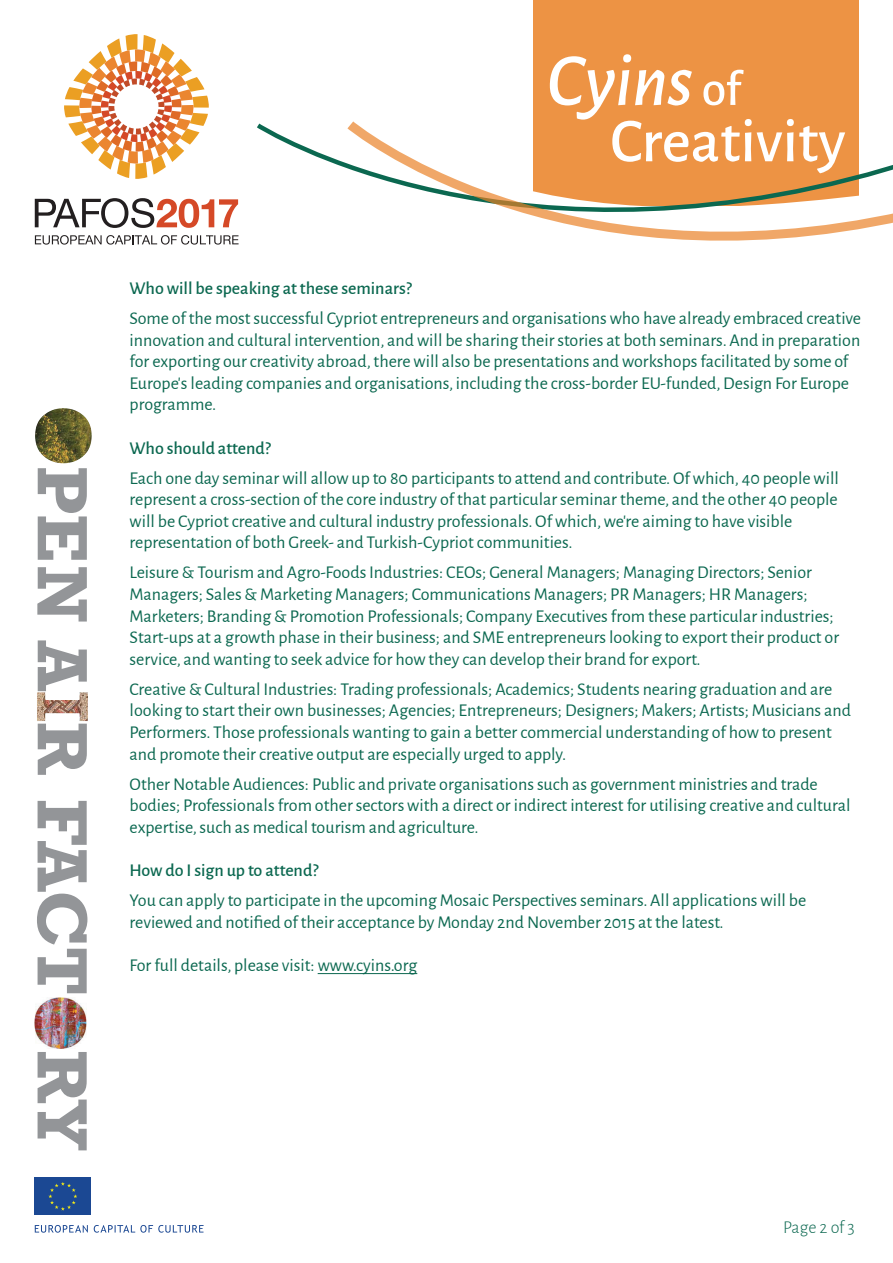
<style>
.page{position:relative;width:893px;height:1263px;background:#fff}
.page>*{position:absolute;margin:0;border:0;box-sizing:border-box;transform-origin:0 0}
.t1{font:italic 500 75.15px "Alegreya Sans";color:#fff}
.t2{font:500 62.55px "Alegreya Sans";color:#fff}
.t3{font:18px/21.6px "Alegreya Sans";color:#0b6850}
.t4{font:500 18px "Alegreya Sans";color:#0b6850}
.t5{font:300 18px "Alegreya Sans";letter-spacing:-.01em;color:#0b6850}
.s1{font-style:normal;font-size:50.1px}
</style>
<div class="page">
<svg style="left:37px;top:801px;width:50px;height:192px"></svg>
<svg style="left:38px;top:1052px;width:49px;height:98px"></svg>
<svg style="left:38px;top:468px;width:49px;height:92px"></svg>
<svg style="left:37px;top:567px;width:50px;height:54px"></svg>
<svg style="left:38px;top:640px;width:49px;height:51px"></svg>
<svg style="left:38px;top:724px;width:49px;height:51px"></svg>
<svg style="left:35px;top:1225px;width:169px;height:8px"></svg>
<div style="left:35px;top:1178px;width:56px;height:37px;background:#1b4893"></div>
<svg style="left:48px;top:1182px;width:29px;height:28px"></svg>
<svg style="left:64px;top:34px;width:145px;height:145px"></svg>
<svg style="left:35px;top:198px;width:203px;height:30px"></svg>
<svg style="left:35px;top:235px;width:204px;height:10px"></svg>
<img style="left:34px;top:997px;width:53px;height:51px">
<img style="left:48px;top:408px;width:14px;height:4px">
<img style="left:37px;top:692px;width:51px;height:29px">
<hr style="left:318px;top:973px;width:99px;height:1px;background:#0b6850">
<div style="left:534px;top:0;width:325px;height:205px;background:#ed9344"></div>
<svg style="left:341px;top:116px;width:552px;height:125px"></svg>
<p class="t1" style="left:547px;top:29px;width:196px">Cyins <span class="s1">of</span></p>
<p class="t2" style="left:610px;top:97px;width:237px">Creativity</p>
<p class="t4" style="left:130px;top:276px;width:284px">Who will be speaking at these seminars?</p>
<p class="t3" style="left:130px;top:307px;width:733px">Some of the most successful Cypriot entrepreneurs and organisations who have already embraced creative innovation and cultural intervention, and will be sharing their stories at both seminars. And in preparation for exporting our creativity abroad, there will also be presentations and workshops facilitated by some of Europe’s leading companies and organisations, including the cross-border EU-funded, Design For Europe programme.</p>
<p class="t4" style="left:130px;top:435px;width:143px">Who should attend?</p>
<p class="t3" style="left:130px;top:466px;width:711px;text-align:justify">Each one day seminar will allow up to 80 participants to attend and contribute. Of which, 40 people will represent a cross-section of the core industry of that particular seminar theme, and the other 40 people will be Cypriot creative and cultural industry professionals. Of which, we’re aiming to have visible</p>
<p class="t3" style="left:130px;top:531px;width:444px">representation of both Greek- and Turkish-Cypriot communities.</p>
<p class="t3" style="left:130px;top:561px;width:684px">Leisure &amp; Tourism and Agro-Foods Industries: CEOs; General Managers; Managing Directors; Senior</p>
<p class="t3" style="left:130px;top:583px;width:679px">Managers; Sales &amp; Marketing Managers; Communications Managers; PR Managers; HR Managers;</p>
<p class="t3" style="left:130px;top:604px;width:711px">Marketers; Branding &amp; Promotion Professionals; Company Executives from these particular industries;<br>Start-ups at a growth phase in their business; and SME entrepreneurs looking to export their product or service, and wanting to seek advice for how they can develop their brand for export.</p>
<p class="t3" style="left:130px;top:677px;width:723px">Creative &amp; Cultural Industries: Trading professionals; Academics; Students nearing graduation and are looking to start their own businesses; Agencies; Entrepreneurs; Designers; Makers; Artists; Musicians and Performers. Those professionals wanting to gain a better commercial understanding of how to present and promote their creative output are especially urged to apply.</p>
<p class="t3" style="left:130px;top:772px;width:722px">Other Notable Audiences: Public and private organisations such as government ministries and trade bodies; Professionals from other sectors with a direct or indirect interest for utilising creative and cultural expertise, such as medical tourism and agriculture.</p>
<p class="t4" style="left:130px;top:858px;width:190px">How do I sign up to attend?</p>
<p class="t3" style="left:130px;top:889px;width:678px">You can apply to participate in the upcoming Mosaic Perspectives seminars. All applications will be</p>
<p class="t3" style="left:130px;top:910px;width:596px">reviewed and notified of their acceptance by Monday 2nd November 2015 at the latest.</p>
<p class="t3" style="left:130px;top:953px;width:289px">For full details, please visit: www.cyins.org</p>
<p class="t5" style="left:783px;top:1215px;width:73px">Page 2 of 3</p>
</div>
